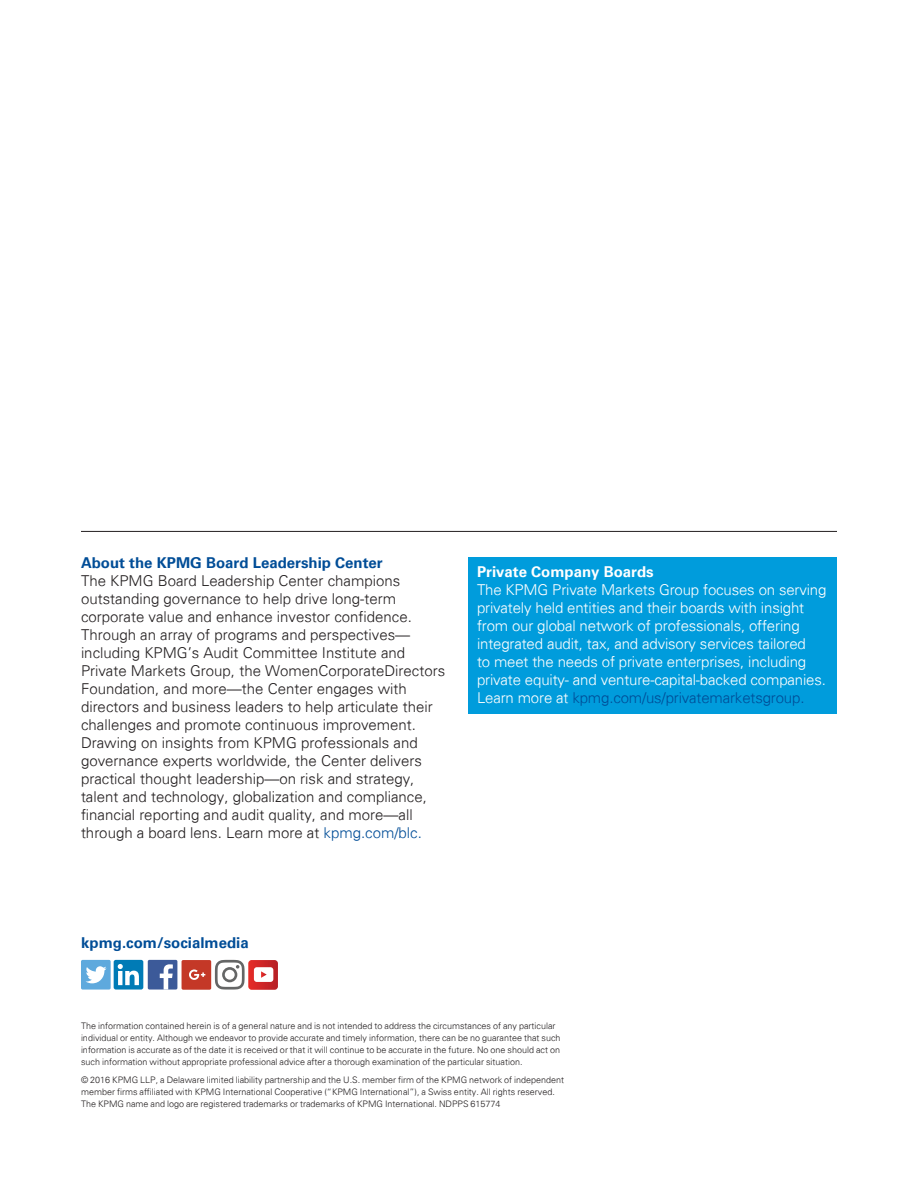
<style>
.page{position:relative;width:918px;height:1188px;background:#fff}
.page>*{position:absolute;margin:0;border:0;box-sizing:border-box;transform-origin:0 0}
.t1{font:300 15px/18px "Univers 45";color:#231f20}
.t2{font:300 15px/18px "Univers 45";letter-spacing:-.01em;color:#fff}
.t3{font:700 15px "Univers 65";color:#014d97}
.t4{font:700 15px "Univers 65";color:#fff}
.t5{font:300 9px/12px "Univers 45";color:#231f20}
.s1{color:#014d97}
</style>
<div class="page">
<hr style="left:81px;top:531px;width:756px;height:1px;background:#231f20">
<div style="left:468px;top:557px;width:369px;height:157px;background:#009cdc"></div>
<div style="left:114px;top:960px;width:29px;height:30px;background:#007bb6;border-radius:2px"></div>
<svg style="left:118px;top:964px;width:21px;height:21px"></svg>
<div style="left:148px;top:960px;width:29px;height:30px;background:#3c5a99;border-radius:2px"></div>
<svg style="left:160px;top:964px;width:13px;height:26px"></svg>
<div style="left:81px;top:960px;width:30px;height:30px;background:#5ea9dd;border-radius:2px"></div>
<svg style="left:86px;top:966px;width:21px;height:17px"></svg>
<div style="left:182px;top:960px;width:29px;height:30px;background:#c43827;border-radius:2px"></div>
<svg style="left:189px;top:970px;width:16px;height:10px"></svg>
<svg style="left:215px;top:960px;width:63px;height:30px"></svg>
<h1 class="t3" style="left:81px;top:554px;width:303px">About the KPMG Board Leadership Center</h1>
<p class="t1" style="left:81px;top:572px;width:366px">The KPMG Board Leadership Center champions outstanding governance to help drive long-term corporate value and enhance investor confidence.<br>Through an array of programs and perspectives— including KPMG’s Audit Committee Institute and Private Markets Group, the WomenCorporateDirectors Foundation, and more—the Center engages with directors and business leaders to help articulate their challenges and promote continuous improvement.<br>Drawing on insights from KPMG professionals and governance experts worldwide, the Center delivers practical thought leadership—on risk and strategy, talent and technology, globalization and compliance, financial reporting and audit quality, and more—all through a board lens. Learn more at <span class="s1">kpmg.com/blc.</span></p>
<h1 class="t4" style="left:477px;top:563px;width:178px">Private Company Boards</h1>
<p class="t2" style="left:477px;top:581px;width:351px">The KPMG Private Markets Group focuses on serving privately held entities and their boards with insight from our global network of professionals, offering integrated audit, tax, and advisory services tailored<br>to meet the needs of private enterprises, including private equity- and venture-capital‑backed companies.<br>Learn more at <span class="s1">kpmg.com/us/privatemarketsgroup.</span></p>
<h1 class="t3" style="left:81px;top:934px;width:169px">kpmg.com/socialmedia</h1>
<p class="t5" style="left:81px;top:1020px;width:481px">The information contained herein is of a general nature and is not intended to address the circumstances of any particular individual or entity. Although we endeavor to provide accurate and timely information, there can be no guarantee that such information is accurate as of the date it is received or that it will continue to be accurate in the future. No one should act on such information without appropriate professional advice after a thorough examination of the particular situation.</p>
<p class="t5" style="left:81px;top:1074px;width:485px">© 2016 KPMG LLP, a Delaware limited liability partnership and the U.S. member firm of the KPMG network of independent member firms affiliated with KPMG International Cooperative (“KPMG International”), a Swiss entity. All rights reserved.<br>The KPMG name and logo are registered trademarks or trademarks of KPMG International. NDPPS 615774</p>
</div>
